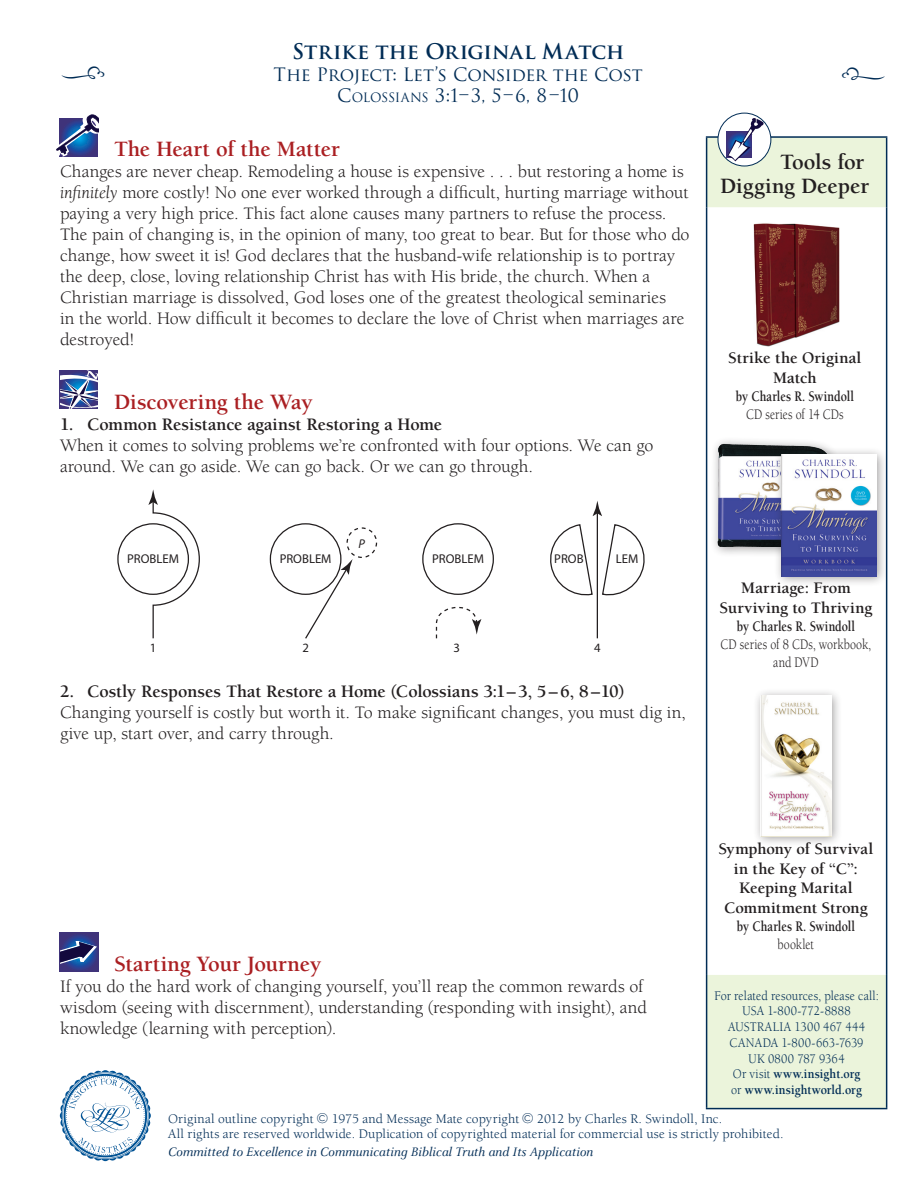
<style>
.page{position:relative;width:918px;height:1188px;background:#fff}
.page>*{position:absolute;margin:0;border:0;box-sizing:border-box;transform-origin:0 0}
.t1{font:36px "Type Embellishments One Plain";color:#002c55}
.t2{font:700 22.5px "Berkeley";letter-spacing:-.005em;color:#aa1f22}
.t3{font:700 22.5px/24px "Berkeley";letter-spacing:-.005em;color:#231f20;text-align:right}
.t4{font:700 21px "Trajan Pro";color:#002c55}
.t5{font:18px/21px "Berkeley";color:#231f20}
.t6{font:700 18px "Berkeley";letter-spacing:-.01em;color:#231f20}
.t7{font:18px "Trajan Pro";letter-spacing:-.015em;color:#002c55}
.t8{font:18px "Trajan";color:#002c55}
.t9{font:700 16.5px/19.5px "Berkeley";letter-spacing:.005em;color:#231f20;text-align:center}
.t10{font:700 15px "Berkeley";color:#231f20;scale:.8 1}
.t11{font:15px/18px "Berkeley";letter-spacing:.01em;color:#231f20;text-align:center;scale:.8 1}
.t12{font:13.5px/15px "Berkeley";letter-spacing:.01em;color:#002c55}
.t13{font:13.5px/15.8px "Berkeley";letter-spacing:.01em;color:#002c55;text-align:center;scale:.9 1}
.t14{font:italic 13.5px "Celeste";color:#002c55}
.t15{font:12.75px "Myriad Pro";color:#231f20}
.t16{font:italic 12.75px "Myriad Pro";color:#231f20}
.s1{font-size:12.6px}
.s2{font-style:italic}
.s3{font-weight:700}
</style>
<div class="page">
<svg style="left:707px;top:138px;width:179px;height:970px"></svg>
<hr style="left:706px;top:136px;width:181px;height:2px;background:#002c55">
<hr style="left:706px;top:138px;width:1px;height:69px;background:#002c55">
<hr style="left:886px;top:138px;width:1px;height:69px;background:#002c55">
<hr style="left:706px;top:207px;width:1px;height:768px;background:#002c55">
<hr style="left:886px;top:207px;width:1px;height:768px;background:#002c55">
<hr style="left:706px;top:975px;width:1px;height:133px;background:#002c55">
<hr style="left:886px;top:975px;width:1px;height:133px;background:#002c55">
<hr style="left:706px;top:1108px;width:181px;height:1px;background:#002c55">
<svg style="left:718px;top:113px;width:53px;height:53px"></svg>
<div style="left:718px;top:113px;width:53px;height:53px;border:1px solid #002c55;border-radius:50%"></div>
<div style="left:726px;top:131px;width:26px;height:26px;background:#3f337a"></div>
<svg style="left:727px;top:118px;width:37px;height:43px"></svg>
<svg style="left:60px;top:1070px;width:91px;height:91px"></svg>
<svg style="left:60px;top:371px;width:38px;height:38px"></svg>
<svg style="left:152px;top:505px;width:441px;height:134px"></svg>
<svg style="left:148px;top:489px;width:10px;height:16px"></svg>
<svg style="left:304px;top:559px;width:49px;height:80px"></svg>
<div style="left:347px;top:527px;width:30px;height:31px;border:1px dashed #231f20;border-radius:50%"></div>
<svg style="left:435px;top:601px;width:46px;height:38px"></svg>
<svg style="left:602px;top:524px;width:43px;height:72px"></svg>
<hr style="left:597px;top:511px;width:1px;height:127px;background:#231f20">
<svg style="left:593px;top:501px;width:9px;height:15px"></svg>
<svg style="left:60px;top:933px;width:38px;height:38px"></svg>
<svg style="left:60px;top:941px;width:37px;height:23px"></svg>
<svg style="left:56px;top:114px;width:42px;height:42px"></svg>
<div style="left:752px;top:687px;width:91px;height:160px;background:#231f20;opacity:.44"></div>
<img style="left:761px;top:696px;width:70px;height:140px">
<div style="left:710px;top:436px;width:132px;height:122px;background:#231f20;opacity:.44"></div>
<img style="left:716px;top:443px;width:116px;height:106px">
<div style="left:774px;top:447px;width:114px;height:141px;background:#231f20;opacity:.44"></div>
<img style="left:782px;top:455px;width:95px;height:121px">
<img style="left:753px;top:223px;width:87px;height:124px">
<p class="t4" style="left:292px;top:39px;width:334px">Strike the Original Match</p>
<p class="t7" style="left:274px;top:63px;width:371px">The Project: Let’s Consider the Cost</p>
<p class="t8" style="left:337px;top:85px;width:243px">C<span class="s1">OLOSSIANS</span> 3:1–3, 5–6, 8–10</p>
<h1 class="t1" style="left:60px;top:58px;width:47px">j</h1>
<h1 class="t1" style="left:841px;top:60px;width:47px">i</h1>
<p class="t2" style="left:114px;top:137px;width:227px">The Heart of the Matter</p>
<p class="t5" style="left:60px;top:161px;width:631px">Changes are never cheap. Remodeling a house is expensive . . . but restoring a home is <span class="s2">infinitely</span> more costly! No one ever worked through a difficult, hurting marriage without paying a very high price. This fact alone causes many partners to refuse the process.<br>The pain of changing is, in the opinion of many, too great to bear. But for those who do change, how sweet it is! God declares that the husband-wife relationship is to portray the deep, close, loving relationship Christ has with His bride, the church. When a Christian marriage is dissolved, God loses one of the greatest theological seminaries<br>in the world. How difficult it becomes to declare the love of Christ when marriages are destroyed!</p>
<p class="t2" style="left:114px;top:390px;width:200px">Discovering the Way</p>
<p class="t6" style="left:60px;top:414px;width:384px">1. Common Resistance against Restoring a Home</p>
<p class="t5" style="left:60px;top:435px;width:595px">When it comes to solving problems we’re confronted with four options. We can go around. We can go aside. We can go back. Or we can go through.</p>
<p class="t15" style="left:127px;top:551px;width:53px">PROBLEM</p>
<p class="t15" style="left:280px;top:551px;width:53px">PROBLEM</p>
<p class="t16" style="left:359px;top:536px;width:8px">P</p>
<p class="t15" style="left:432px;top:551px;width:53px">PROBLEM</p>
<p class="t15" style="left:554px;top:551px;width:31px">PROB</p>
<p class="t15" style="left:616px;top:551px;width:24px">LEM</p>
<p class="t15" style="left:150px;top:640px;width:8px">1</p>
<p class="t15" style="left:302px;top:640px;width:8px">2</p>
<p class="t15" style="left:453px;top:640px;width:8px">3</p>
<p class="t15" style="left:594px;top:640px;width:8px">4</p>
<p class="t6" style="left:60px;top:682px;width:566px">2. Costly Responses That Restore a Home (Colossians 3:1–3, 5–6, 8–10)</p>
<p class="t5" style="left:60px;top:703px;width:627px">Changing yourself is costly but worth it. To make significant changes, you must dig in, give up, start over, and carry through.</p>
<p class="t3" style="left:720px;top:150px;width:151px">Tools for<br>Digging Deeper</p>
<p class="t9" style="left:728px;top:348px;width:135px">Strike the Original<br>Match</p>
<p class="t10" style="left:736px;top:388px;width:149px">by Charles R. Swindoll</p>
<p class="t11" style="left:746px;top:405px;width:124px">CD series of 14 CDs</p>
<p class="t9" style="left:720px;top:578px;width:154px">Marriage: From<br>Surviving to Thriving</p>
<p class="t10" style="left:737px;top:618px;width:149px">by Charles R. Swindoll</p>
<p class="t11" style="left:721px;top:635px;width:190px">CD series of 8 CDs, workbook, and DVD</p>
<p class="t2" style="left:114px;top:952px;width:209px">Starting Your Journey</p>
<p class="t5" style="left:60px;top:976px;width:589px">If you do the hard work of changing yourself, you’ll reap the common rewards of wisdom (seeing with discernment), understanding (responding with insight), and knowledge (learning with perception).</p>
<p class="t9" style="left:718px;top:840px;width:156px">Symphony of Survival in the Key of “C”:<br>Keeping Marital<br>Commitment Strong</p>
<p class="t10" style="left:737px;top:918px;width:149px">by Charles R. Swindoll</p>
<p class="t11" style="left:778px;top:935px;width:47px">booklet</p>
<p class="t13" style="left:714px;top:988px;width:184px">For related resources, please call:<br>USA 1-800-772-8888<br>AUSTRALIA 1300 467 444<br>CANADA 1-800-663-7639<br>UK 0800 787 9364<br>Or visit <span class="s3">www.insight.org<br></span>or <span class="s3">www.insightworld.org</span></p>
<p class="t12" style="left:168px;top:1111px;width:617px;text-indent:369px">2012 by Charles R. Swindoll, Inc.<br>All rights are reserved worldwide. Duplication of copyrighted material for commercial use is strictly prohibited.</p>
<p class="t14" style="left:168px;top:1145px;width:427px">Committed to Excellence in Communicating Biblical Truth and Its Application</p>
<p class="t12" style="left:168px;top:1111px;width:147px">Original outline copyright</p>
<p class="t12" style="left:332px;top:1111px;width:189px">1975 and Message Mate copyright</p>
</div>
